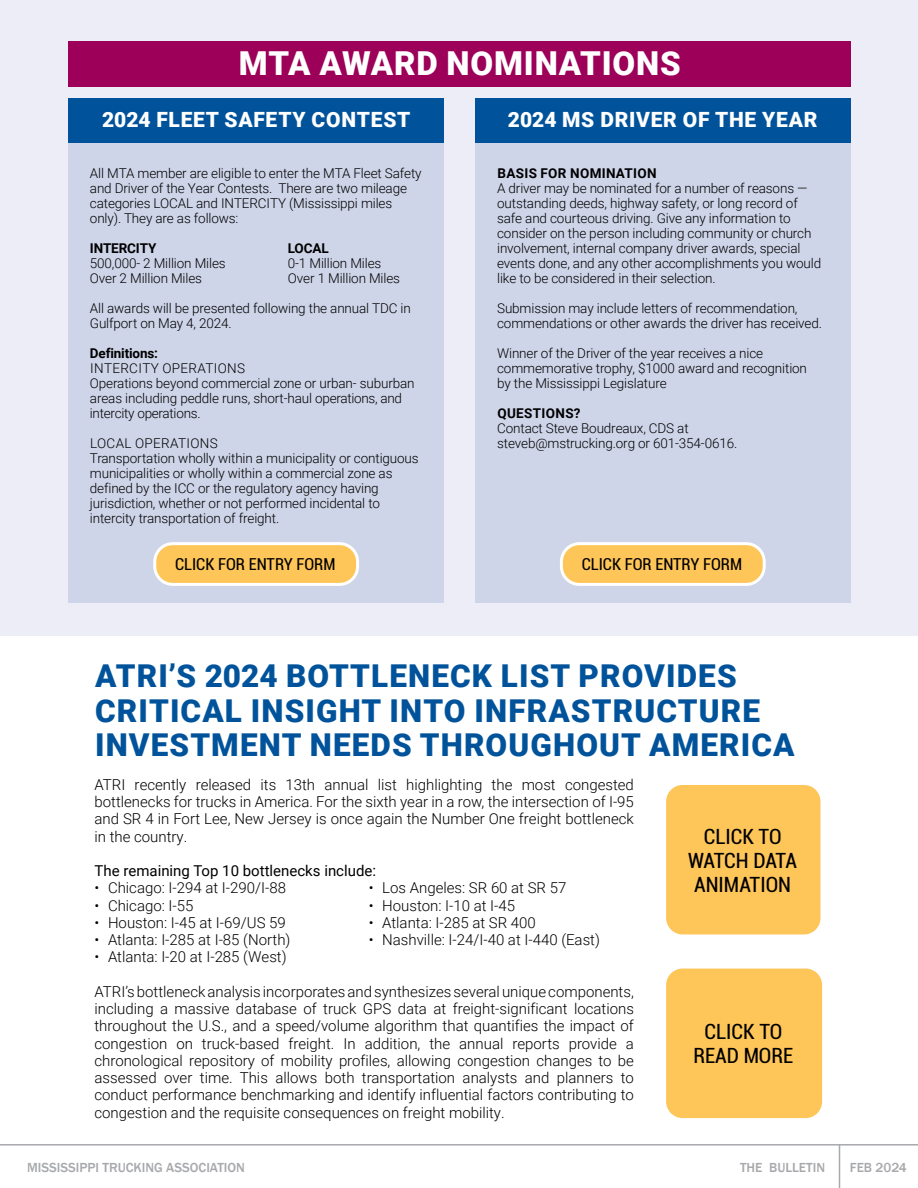
<style>
.page{position:relative;width:918px;height:1188px;background:#fff}
.page>*{position:absolute;margin:0;border:0;box-sizing:border-box;transform-origin:0 0}
.t1{font:900 33px "Roboto";letter-spacing:.025em;color:#fff}
.t2{font:900 31.5px/34.5px "Roboto";letter-spacing:.035em;color:#00539b}
.t3{font:900 21px "Roboto";letter-spacing:.035em;color:#fff}
.t4{font:condensed 21px/24px "Roboto";color:#000;text-align:center}
.t5{font:condensed 16.5px "Roboto";color:#000}
.t6{font:300 15px/17.2px "Roboto";color:#000;text-align:justify}
.t7{font:15px "Roboto";color:#000}
.t8{font:300 13.5px/15px "Roboto";letter-spacing:-.01em;color:#000}
.t9{font:500 13.5px "Franklin Gothic";color:#a7a9ac}
.t10{font:700 13.5px "Roboto";letter-spacing:.025em;color:#000}
.t11{font:700 13.5px "Roboto";letter-spacing:-.005em;color:#000}
</style>
<div class="page">
<hr style="left:839px;top:1145px;width:1px;height:43px;background:#a7a9ac">
<hr style="left:0;top:1144px;width:918px;height:2px;background:#a7a9ac">
<div style="left:665px;top:783px;width:157px;height:153px;background:#fec558;border-radius:18px"></div>
<div style="left:663px;top:782px;width:160px;height:155px;border:3px solid #fff;border-radius:18px"></div>
<div style="left:665px;top:967px;width:159px;height:153px;background:#fec558;border-radius:18px"></div>
<div style="left:663px;top:966px;width:162px;height:155px;border:3px solid #fff;border-radius:18px"></div>
<div style="left:1px;top:0;width:917px;height:635px;background:#ecedf6"></div>
<div style="left:68px;top:143px;width:376px;height:460px;background:#cfd5e9"></div>
<div style="left:476px;top:143px;width:375px;height:460px;background:#cfd5e9"></div>
<div style="left:155px;top:544px;width:203px;height:40px;background:#fec558;border-radius:18px"></div>
<div style="left:153px;top:542px;width:206px;height:44px;border:3px solid #fff;border-radius:18px"></div>
<div style="left:561px;top:544px;width:203px;height:40px;background:#fec558;border-radius:18px"></div>
<div style="left:560px;top:542px;width:206px;height:44px;border:3px solid #fff;border-radius:18px"></div>
<div style="left:68px;top:98px;width:376px;height:45px;background:#00539b"></div>
<div style="left:68px;top:41px;width:783px;height:45px;background:#9c0058"></div>
<div style="left:476px;top:98px;width:375px;height:45px;background:#00539b"></div>
<h1 class="t1" style="left:239px;top:40px;width:444px">MTA AWARD NOMINATIONS</h1>
<h3 class="t3" style="left:102px;top:105px;width:310px">2024 FLEET SAFETY CONTEST</h3>
<h3 class="t3" style="left:508px;top:105px;width:311px">2024 MS DRIVER OF THE YEAR</h3>
<p class="t8" style="left:90px;top:166px;width:333px">All MTA member are eligible to enter the MTA Fleet Safety and Driver of the Year Contests. There are two mileage categories LOCAL and INTERCITY (Mississippi miles only). They are as follows:</p>
<p class="t11" style="left:90px;top:239px;width:68px">INTERCITY</p>
<p class="t11" style="left:288px;top:239px;width:42px">LOCAL</p>
<p class="t8" style="left:90px;top:255px;width:137px">500,000- 2 Million Miles</p>
<p class="t8" style="left:288px;top:255px;width:95px">0-1 Million Miles</p>
<p class="t8" style="left:90px;top:270px;width:114px">Over 2 Million Miles</p>
<p class="t8" style="left:288px;top:270px;width:114px">Over 1 Million Miles</p>
<p class="t8" style="left:90px;top:300px;width:322px">All awards will be presented following the annual TDC in<br>Gulfport on May 4, 2024.</p>
<p class="t11" style="left:90px;top:344px;width:70px">Definitions:</p>
<p class="t8" style="left:90px;top:360px;width:326px">INTERCITY OPERATIONS<br>Operations beyond commercial zone or urban- suburban areas including peddle runs, short-haul operations, and intercity operations.</p>
<p class="t8" style="left:90px;top:435px;width:330px">LOCAL OPERATIONS<br>Transportation wholly within a municipality or contiguous municipalities or wholly within a commercial zone as defined by the ICC or the regulatory agency having jurisdiction, whether or not performed incidental to intercity transportation of freight.</p>
<p class="t10" style="left:497px;top:164px;width:161px">BASIS FOR NOMINATION</p>
<p class="t8" style="left:497px;top:181px;width:326px">A driver may be nominated for a number of reasons — outstanding deeds, highway safety, or long record of safe and courteous driving. Give any information to consider on the person including community or church involvement, internal company driver awards, special events done, and any other accomplishments you would like to be considered in their selection.</p>
<p class="t8" style="left:497px;top:300px;width:326px">Submission may include letters of recommendation, commendations or other awards the driver has received.</p>
<p class="t8" style="left:497px;top:345px;width:311px">Winner of the Driver of the year receives a nice commemorative trophy, $1000 award and recognition by the Mississippi Legislature</p>
<p class="t10" style="left:497px;top:404px;width:85px">QUESTIONS?</p>
<p class="t8" style="left:497px;top:420px;width:242px">Contact Steve Boudreaux, CDS at steveb@mstrucking.org or 601-354-0616.</p>
<p class="t5" style="left:175px;top:553px;width:162px">CLICK FOR ENTRY FORM</p>
<p class="t5" style="left:582px;top:553px;width:162px">CLICK FOR ENTRY FORM</p>
<h2 class="t2" style="left:95px;top:658px;width:701px">ATRI’S 2024 BOTTLENECK LIST PROVIDES<br>CRITICAL INSIGHT INTO INFRASTRUCTURE<br>INVESTMENT NEEDS THROUGHOUT AMERICA</h2>
<p class="t6" style="left:94px;top:775px;width:541px">ATRI recently released its 13th annual list highlighting the most congested bottlenecks for trucks in America. For the sixth year in a row, the intersection of I-95 and SR 4 in Fort Lee, New Jersey is once again the Number One freight bottleneck in the country.</p>
<p class="t7" style="left:94px;top:860px;width:283px">The remaining Top 10 bottlenecks include:</p>
<p class="t6" style="left:94px;top:879px;width:193px">• Chicago: I-294 at I-290/I-88</p>
<p class="t6" style="left:94px;top:896px;width:101px">• Chicago: I-55</p>
<p class="t6" style="left:94px;top:913px;width:193px">• Houston: I-45 at I-69/US 59</p>
<p class="t6" style="left:94px;top:931px;width:197px">• Atlanta: I-285 at I-85 (North)</p>
<p class="t6" style="left:94px;top:948px;width:194px">• Atlanta: I-20 at I-285 (West)</p>
<h3 class="t4" style="left:688px;top:823px;width:110px">CLICK TO<br>WATCH DATA<br>ANIMATION</h3>
<p class="t6" style="left:369px;top:879px;width:199px">• Los Angeles: SR 60 at SR 57</p>
<p class="t6" style="left:369px;top:896px;width:148px">• Houston: I-10 at I-45</p>
<p class="t6" style="left:369px;top:913px;width:169px">• Atlanta: I-285 at SR 400</p>
<p class="t6" style="left:369px;top:931px;width:233px">• Nashville: I-24/I-40 at I-440 (East)</p>
<p class="t6" style="left:94px;top:982px;width:541px">ATRI’s bottleneck analysis incorporates and synthesizes several unique components, including a massive database of truck GPS data at freight-significant locations throughout the U.S., and a speed/volume algorithm that quantifies the impact of congestion on truck-based freight. In addition, the annual reports provide a chronological repository of mobility profiles, allowing congestion changes to be assessed over time. This allows both transportation analysts and planners to conduct performance benchmarking and identify influential factors contributing to congestion and the requisite consequences on freight mobility.</p>
<h3 class="t4" style="left:693px;top:1019px;width:101px">CLICK TO<br>READ MORE</h3>
<p class="t9" style="left:27px;top:1159px;width:219px">MISSISSIPPI TRUCKING ASSOCIATION</p>
<p class="t9" style="left:740px;top:1159px;width:87px">THE BULLETIN</p>
<p class="t9" style="left:850px;top:1159px;width:58px">FEB 2024</p>
</div>
